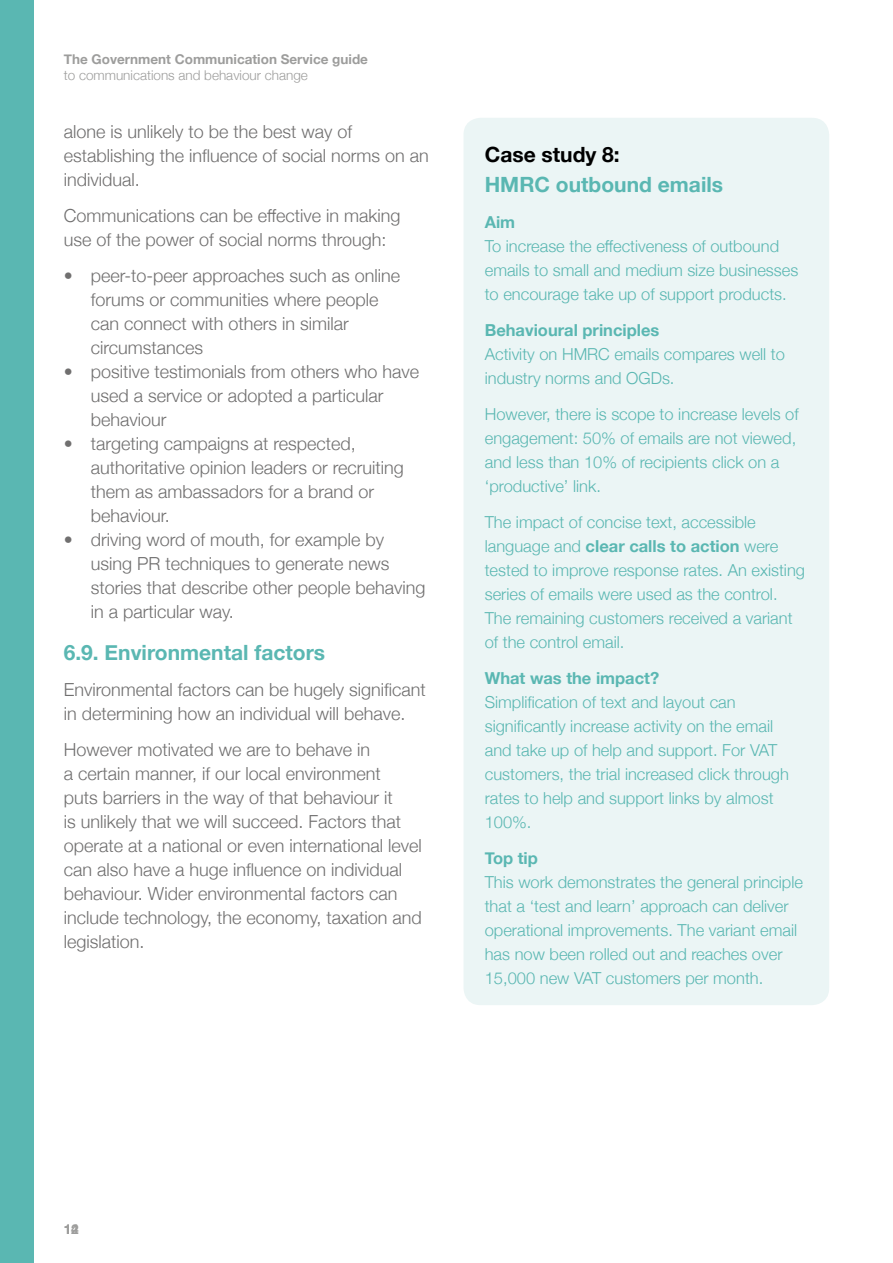
<style>
.page{position:relative;width:893px;height:1263px;background:#fff}
.page>*{position:absolute;margin:0;border:0;box-sizing:border-box;transform-origin:0 0}
.t1{font:700 21px/30px "Helvetica Neue";color:#5ab7b2}
.t2{font:300 18px/24px "Helvetica Neue";color:#706f6f}
.t3{font:300 16.5px/24px "Helvetica Neue";color:#5ab7b2}
.t4{font:700 13.5px "Helvetica Neue";color:#9d9d9c}
.t5{font:300 13.5px "Helvetica Neue";color:#9d9d9c}
.s1{color:#000}
.s2{font-weight:700}
</style>
<div class="page">
<div style="left:0;top:0;width:34px;height:1263px;background:#5ab7b2"></div>
<div style="left:463px;top:118px;width:366px;height:887px;background:#ebf5f5;border-radius:17px"></div>
<p class="t4" style="left:64px;top:48px;width:306px">The Government Communication Service guide</p>
<p class="t5" style="left:64px;top:64px;width:246px">to communications and behaviour change</p>
<p class="t2" style="left:64px;top:118px;width:367px">alone is unlikely to be the best way of establishing the influence of social norms on an individual.</p>
<p class="t2" style="left:64px;top:202px;width:338px">Communications can be effective in making use of the power of social norms through:</p>
<p class="t2" style="left:91px;top:262px;width:311px;text-indent:-27px">• peer-to-peer approaches such as online forums or communities where people can connect with others in similar circumstances</p>
<p class="t2" style="left:91px;top:358px;width:330px;text-indent:-27px">• positive testimonials from others who have used a service or adopted a particular behaviour</p>
<p class="t2" style="left:91px;top:430px;width:315px;text-indent:-27px">• targeting campaigns at respected, authoritative opinion leaders or recruiting them as ambassadors for a brand or behaviour.</p>
<p class="t2" style="left:91px;top:526px;width:336px;text-indent:-27px">• driving word of mouth, for example by using PR techniques to generate news stories that describe other people behaving in a particular way.</p>
<p class="t1" style="left:64px;top:638px;width:263px">6.9. Environmental factors</p>
<p class="t2" style="left:64px;top:676px;width:364px">Environmental factors can be hugely significant in determining how an individual will behave.</p>
<p class="t2" style="left:64px;top:736px;width:360px">However motivated we are to behave in<br>a certain manner, if our local environment<br>puts barriers in the way of that behaviour it<br>is unlikely that we will succeed. Factors that operate at a national or even international level can also have a huge influence on individual behaviour. Wider environmental factors can include technology, the economy, taxation and legislation.</p>
<p class="t1" style="left:485px;top:140px;width:240px"><span class="s1">Case study 8:<br></span>HMRC outbound emails</p>
<p class="t3" style="left:485px;top:209px;width:315px"><span class="s2">Aim<br></span>To increase the effectiveness of outbound emails to small and medium size businesses to encourage take up of support products.</p>
<p class="t3" style="left:485px;top:317px;width:302px"><span class="s2">Behavioural principles<br></span>Activity on HMRC emails compares well to industry norms and OGDs.</p>
<p class="t3" style="left:485px;top:401px;width:315px">However, there is scope to increase levels of engagement: 50% of emails are not viewed, and less than 10% of recipients click on a ‘productive’ link.</p>
<p class="t3" style="left:485px;top:509px;width:322px">The impact of concise text, accessible language and <span class="s2">clear calls to action</span> were tested to improve response rates. An existing series of emails were used as the control.<br>The remaining customers received a variant of the control email.</p>
<p class="t3" style="left:485px;top:665px;width:306px"><span class="s2">What was the impact?<br></span>Simplification of text and layout can significantly increase activity on the email and take up of help and support. For VAT customers, the trial increased click through rates to help and support links by almost 100%.</p>
<p class="t3" style="left:485px;top:845px;width:320px"><span class="s2">Top tip<br></span>This work demonstrates the general principle that a ‘test and learn’ approach can deliver operational improvements. The variant email has now been rolled out and reaches over 15,000 new VAT customers per month.</p>
<p class="t4" style="left:64px;top:1218px;width:17px">124</p>
</div>
